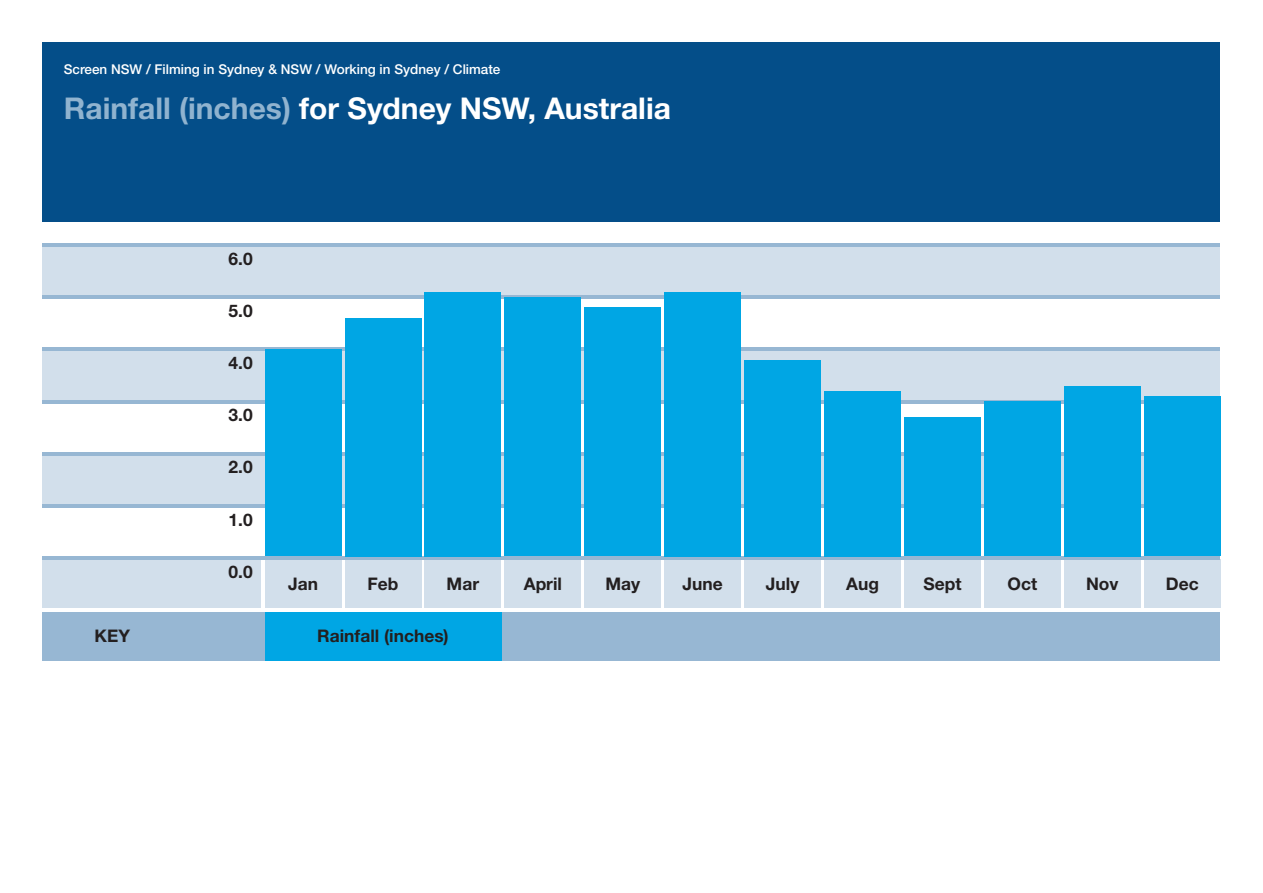
<style>
.page{position:relative;width:1263px;height:893px;background:#fff}
.page>*{position:absolute;margin:0;border:0;box-sizing:border-box;transform-origin:0 0}
.Section_Titles{font:700 30px "Helvetica Neue";color:#fff}
.t1{font:700 17.4px "Helvetica Neue";color:#231f20}
.t2{font:500 13.5px "Helvetica Neue";color:#fff}
.s1{color:#90b3cf}
</style>
<div class="page">
<div style="left:43px;top:43px;width:1177px;height:179px;background:#044e89"></div>
<div style="left:265px;top:560px;width:76px;height:48px;background:#d2dfeb"></div>
<div style="left:345px;top:560px;width:76px;height:48px;background:#d2dfeb"></div>
<div style="left:425px;top:560px;width:76px;height:48px;background:#d2dfeb"></div>
<div style="left:505px;top:560px;width:76px;height:48px;background:#d2dfeb"></div>
<div style="left:585px;top:560px;width:76px;height:48px;background:#d2dfeb"></div>
<div style="left:664px;top:560px;width:77px;height:48px;background:#d2dfeb"></div>
<div style="left:744px;top:560px;width:77px;height:48px;background:#d2dfeb"></div>
<div style="left:824px;top:560px;width:77px;height:48px;background:#d2dfeb"></div>
<div style="left:904px;top:560px;width:77px;height:48px;background:#d2dfeb"></div>
<div style="left:984px;top:560px;width:76px;height:48px;background:#d2dfeb"></div>
<div style="left:1064px;top:560px;width:76px;height:48px;background:#d2dfeb"></div>
<div style="left:1144px;top:560px;width:76px;height:48px;background:#d2dfeb"></div>
<div style="left:43px;top:560px;width:218px;height:48px;background:#d2dfeb"></div>
<div style="left:43px;top:455px;width:1177px;height:49px;background:#d2dfeb"></div>
<div style="left:43px;top:351px;width:1177px;height:49px;background:#d2dfeb"></div>
<div style="left:43px;top:247px;width:1177px;height:49px;background:#d2dfeb"></div>
<div style="left:43px;top:612px;width:1177px;height:48px;background:#97b7d3"></div>
<div style="left:265px;top:612px;width:236px;height:48px;background:#00a6e4"></div>
<hr style="left:43px;top:243px;width:1177px;height:4px;background:#97b7d3">
<hr style="left:43px;top:296px;width:1177px;height:3px;background:#97b7d3">
<hr style="left:43px;top:348px;width:1177px;height:3px;background:#97b7d3">
<hr style="left:43px;top:400px;width:1177px;height:3px;background:#97b7d3">
<hr style="left:43px;top:452px;width:1177px;height:3px;background:#97b7d3">
<hr style="left:43px;top:504px;width:1177px;height:3px;background:#97b7d3">
<hr style="left:43px;top:556px;width:1177px;height:4px;background:#97b7d3">
<div style="left:265px;top:349px;width:76px;height:207px;background:#00a6e4"></div>
<div style="left:345px;top:318px;width:76px;height:238px;background:#00a6e4"></div>
<div style="left:425px;top:292px;width:76px;height:264px;background:#00a6e4"></div>
<div style="left:505px;top:297px;width:76px;height:259px;background:#00a6e4"></div>
<div style="left:585px;top:308px;width:76px;height:248px;background:#00a6e4"></div>
<div style="left:664px;top:292px;width:77px;height:264px;background:#00a6e4"></div>
<div style="left:744px;top:360px;width:77px;height:196px;background:#00a6e4"></div>
<div style="left:824px;top:391px;width:77px;height:165px;background:#00a6e4"></div>
<div style="left:904px;top:417px;width:77px;height:139px;background:#00a6e4"></div>
<div style="left:984px;top:402px;width:76px;height:154px;background:#00a6e4"></div>
<div style="left:1064px;top:386px;width:76px;height:170px;background:#00a6e4"></div>
<div style="left:1144px;top:396px;width:76px;height:160px;background:#00a6e4"></div>
<p class="t2" style="left:64px;top:61px;width:438px">Screen NSW / Filming in Sydney &amp; NSW / Working in Sydney / Climate</p>
<p class="Section_Titles" style="left:64px;top:90px;width:609px"><span class="s1">Rainfall (inches)</span> for Sydney NSW, Australia</p>
<p class="t1" style="left:229px;top:248px;width:26px">6.0</p>
<p class="t1" style="left:229px;top:300px;width:26px">5.0</p>
<p class="t1" style="left:229px;top:352px;width:26px">4.0</p>
<p class="t1" style="left:229px;top:404px;width:26px">3.0</p>
<p class="t1" style="left:229px;top:456px;width:26px">2.0</p>
<p class="t1" style="left:229px;top:509px;width:26px">1.0</p>
<p class="t1" style="left:229px;top:561px;width:26px">0.0</p>
<p class="t1" style="left:288px;top:572px;width:31px">Jan</p>
<p class="t1" style="left:368px;top:572px;width:32px">Feb</p>
<p class="t1" style="left:447px;top:572px;width:34px">Mar</p>
<p class="t1" style="left:524px;top:572px;width:40px">April</p>
<p class="t1" style="left:605px;top:572px;width:36px">May</p>
<p class="t1" style="left:683px;top:572px;width:42px">June</p>
<p class="t1" style="left:766px;top:572px;width:35px">July</p>
<p class="t1" style="left:846px;top:572px;width:34px">Aug</p>
<p class="t1" style="left:923px;top:572px;width:39px">Sept</p>
<p class="t1" style="left:1007px;top:572px;width:31px">Oct</p>
<p class="t1" style="left:1086px;top:572px;width:34px">Nov</p>
<p class="t1" style="left:1166px;top:572px;width:34px">Dec</p>
<p class="t1" style="left:95px;top:625px;width:37px">KEY</p>
<p class="t1" style="left:317px;top:625px;width:133px">Rainfall (inches)</p>
</div>
